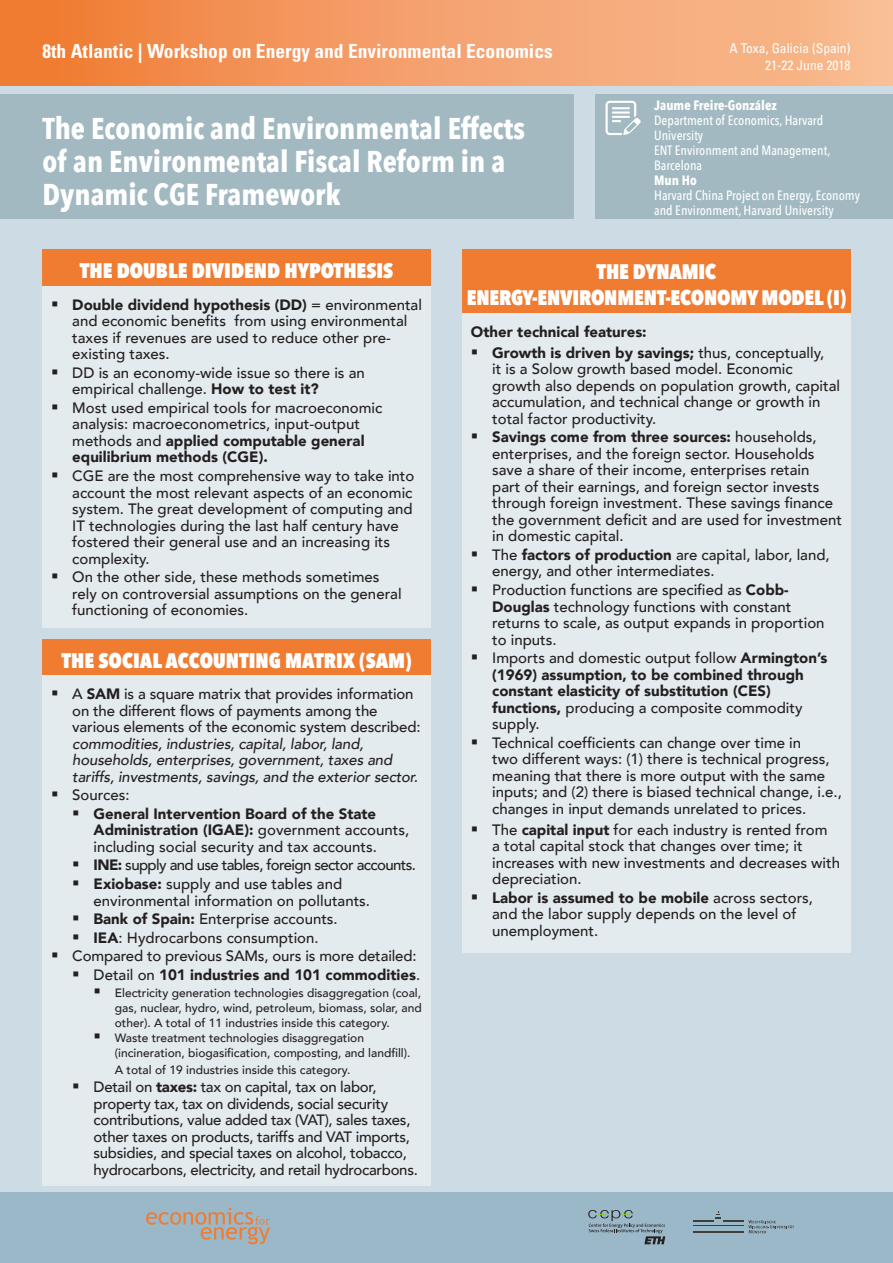
<style>
.page{position:relative;width:893px;height:1263px;background:#fff}
.page>*{position:absolute;margin:0;border:0;box-sizing:border-box;transform-origin:0 0}
.t1{font:700 30px/33px "Avenir Next Condensed";color:#fff}
.t2{font:800 21px/25.2px "Avenir Next Condensed";color:#fff;text-align:center}
.t3{font:700 condensed 19.5px "Univers";color:#fff}
.t4{font:500 15px/16.5px "Avenir";color:#231f20}
.t5{font:italic 500 15px/16.5px "Avenir";letter-spacing:-.01em;color:#231f20}
.t6{font:500 15px/16.5px "Avenir";letter-spacing:-.02em;color:#231f20}
.t7{font:900 15px/16.5px "Avenir";color:#231f20}
.t8{font:500 15px "Avenir";letter-spacing:-.04em;color:#231f20}
.t9{font:500 13.5px/15px "Avenir Next Condensed";color:#fff}
.t10{font:condensed 13.5px/16.2px "Univers";color:#fff;text-align:right}
.t11{font:700 13.5px "Avenir Next Condensed";color:#fff}
.t12{font:500 12px/15px "Avenir";color:#231f20;text-align:justify}
.s1{font-weight:900}
.s2{font-style:normal}
.s3{font-weight:900;font-style:normal}
.s4{font-weight:500}
</style>
<div class="page">
<div style="left:0;top:1193px;width:893px;height:70px;background:#9bb8c9"></div>
<div style="left:0;top:85px;width:893px;height:1108px;background:#cddbe4"></div>
<div style="left:0;top:0;width:893px;height:85px;background:linear-gradient(to right,#f07d38,#f9c09a)"></div>
<svg style="left:146px;top:1208px;width:124px;height:36px"></svg>
<hr style="left:724px;top:1220px;width:20px;height:2px;background:#3e3f3a">
<svg style="left:748px;top:1220px;width:46px;height:13px"></svg>
<hr style="left:693px;top:1220px;width:20px;height:2px;background:#3e3f3a">
<hr style="left:693px;top:1231px;width:51px;height:2px;background:#3e3f3a">
<hr style="left:693px;top:1225px;width:51px;height:1px;background:#3e3f3a">
<svg style="left:716px;top:1211px;width:5px;height:8px"></svg>
<svg style="left:588px;top:1210px;width:77px;height:34px"></svg>
<div style="left:0;top:94px;width:573px;height:125px;background:#a2b9c2"></div>
<div style="left:595px;top:94px;width:298px;height:125px;background:#a2b9c2"></div>
<svg style="left:605px;top:101px;width:36px;height:34px"></svg>
<div style="left:43px;top:250px;width:388px;height:36px;background:#f07c32"></div>
<div style="left:43px;top:639px;width:388px;height:36px;background:#f07c32"></div>
<div style="left:462px;top:250px;width:388px;height:63px;background:#f07c32"></div>
<div style="left:43px;top:286px;width:388px;height:341px;background:#e4ebee"></div>
<div style="left:43px;top:675px;width:388px;height:511px;background:#e4ebee"></div>
<div style="left:462px;top:313px;width:388px;height:640px;background:#e4ebee"></div>
<h3 class="t3" style="left:43px;top:39px;width:512px">8th Atlantic | Workshop on Energy and Environmental Economics</h3>
<p class="t10" style="left:729px;top:40px;width:123px">A Toxa, Galicia (Spain)<br>21-22 June 2018</p>
<p class="t1" style="left:43px;top:111px;width:484px">The Economic and Environmental Effects of an Environmental Fiscal Reform in a<br>Dynamic CGE Framework</p>
<p class="t11" style="left:654px;top:97px;width:124px">Jaume Freire-González</p>
<p class="t9" style="left:654px;top:113px;width:171px">Department of Economics, Harvard<br>University</p>
<p class="t9" style="left:654px;top:143px;width:178px">ENT Environment and Management,<br>Barcelona</p>
<p class="t11" style="left:654px;top:172px;width:44px">Mun Ho</p>
<p class="t9" style="left:654px;top:188px;width:207px">Harvard China Project on Energy, Economy and Environment, Harvard University</p>
<p class="t2" style="left:80px;top:258px;width:315px">THE DOUBLE DIVIDEND HYPOTHESIS</p>
<p class="t4" style="left:72px;top:295px;width:351px;text-indent:-21px">▪ <span class="s1">Double dividend hypothesis (DD)</span> = environmental and economic benefits from using environmental taxes if revenues are used to reduce other pre&shy;existing taxes.</p>
<p class="t4" style="left:72px;top:363px;width:294px;text-indent:-21px">▪ DD is an economy-wide issue so there is an empirical challenge. <span class="s1">How to test it?</span></p>
<p class="t4" style="left:72px;top:399px;width:312px;text-indent:-21px">▪ Most used empirical tools for macroeconomic analysis: macroeconometrics, input-output methods and <span class="s1">applied computable general equilibrium methods (CGE).</span></p>
<p class="t4" style="left:72px;top:467px;width:344px;text-indent:-21px">▪ CGE are the most comprehensive way to take into account the most relevant aspects of an economic system. The great development of computing and IT technologies during the last half century have fostered their general use and an increasing its complexity.</p>
<p class="t4" style="left:72px;top:568px;width:331px;text-indent:-21px">▪ On the other side, these methods sometimes rely on controversial assumptions on the general functioning of economies.</p>
<p class="t2" style="left:62px;top:647px;width:351px">THE SOCIAL ACCOUNTING MATRIX (SAM)</p>
<p class="t5" style="left:72px;top:686px;width:350px;text-indent:-21px">▪ <span class="s2">A</span> <span class="s3">SAM</span> <span class="s2">is a square matrix that provides information on the different flows of payments among the various elements of the economic system described: </span>commodities, industries, capital, labor, land, households, enterprises, government, taxes and tariffs, investments, savings, and the exterior sector.</p>
<p class="t4" style="left:51px;top:786px;width:80px">▪ Sources:</p>
<p class="t4" style="left:94px;top:804px;width:317px;text-indent:-21px">▪ <span class="s1">General Intervention Board of the State<br>Administration (IGAE):</span> government accounts, including social security and tax accounts.</p>
<p class="t8" style="left:72px;top:852px;width:345px">▪ <span class="s1">INE:</span> supply and use tables, foreign sector accounts.</p>
<p class="t4" style="left:94px;top:875px;width:278px;text-indent:-21px">▪ <span class="s1">Exiobase:</span> supply and use tables and environmental information on pollutants.</p>
<p class="t4" style="left:72px;top:910px;width:267px">▪ <span class="s1">Bank of Spain:</span> Enterprise accounts.</p>
<p class="t4" style="left:72px;top:928px;width:248px">▪ <span class="s1">IEA</span>: Hydrocarbons consumption.</p>
<p class="t4" style="left:51px;top:947px;width:367px">▪ Compared to previous SAMs, ours is more detailed:</p>
<p class="t7" style="left:72px;top:966px;width:349px">▪ <span class="s4">Detail on</span> 101 industries and 101 commodities<span class="s4">.</span></p>
<p class="t12" style="left:115px;top:985px;width:309px;text-indent:-21px">▪ Electricity generation technologies disaggregation (coal, gas, nuclear, hydro, wind, petroleum, biomass, solar, and other). A total of 11 industries inside this category.</p>
<p class="t12" style="left:115px;top:1030px;width:297px;text-indent:-21px">▪ Waste treatment technologies disaggregation (incineration, biogasification, composting, and landfill).</p>
<p class="t12" style="left:115px;top:1061px;width:237px">A total of 19 industries inside this category.</p>
<p class="t6" style="left:94px;top:1078px;width:326px;text-indent:-21px">▪ Detail on <span class="s1">taxes:</span> tax on capital, tax on labor, property tax, tax on dividends, social security contributions, value added tax (VAT), sales taxes, other taxes on products, tariffs and VAT imports, subsidies, and special taxes on alcohol, tobacco, hydrocarbons, electricity, and retail hydrocarbons.</p>
<p class="t2" style="left:467px;top:259px;width:381px">THE DYNAMIC<br>ENERGY-ENVIRONMENT-ECONOMY MODEL (I)</p>
<p class="t7" style="left:471px;top:323px;width:177px">Other technical features:</p>
<p class="t4" style="left:492px;top:343px;width:349px;text-indent:-21px">▪ <span class="s1">Growth is driven by savings;</span> thus, conceptually,<br>it is a Solow growth based model. Economic growth also depends on population growth, capital accumulation, and technical change or growth in total factor productivity.</p>
<p class="t4" style="left:492px;top:428px;width:351px;text-indent:-21px">▪ <span class="s1">Savings come from three sources:</span> households, enterprises, and the foreign sector. Households save a share of their income, enterprises retain<br>part of their earnings, and foreign sector invests through foreign investment. These savings finance the government deficit and are used for investment in domestic capital.</p>
<p class="t4" style="left:492px;top:546px;width:339px;text-indent:-21px">▪ The <span class="s1">factors of production</span> are capital, labor, land, energy, and other intermediates.</p>
<p class="t4" style="left:492px;top:581px;width:334px;text-indent:-21px">▪ Production functions are specified as <span class="s1">Cobb-Douglas</span> technology functions with constant returns to scale, as output expands in proportion to inputs.</p>
<p class="t7" style="left:492px;top:649px;width:337px;text-indent:-21px">▪ <span class="s4">Imports and domestic output follow</span> Armington’s (1969) assumption, to be combined through constant elasticity of substitution (CES) functions, <span class="s4">producing a composite commodity supply.</span></p>
<p class="t4" style="left:492px;top:733px;width:351px;text-indent:-21px">▪ Technical coefficients can change over time in<br>two different ways: (1) there is technical progress, meaning that there is more output with the same inputs; and (2) there is biased technical change, i.e., changes in input demands unrelated to prices.</p>
<p class="t4" style="left:492px;top:820px;width:349px;text-indent:-21px">▪ The <span class="s1">capital input</span> for each industry is rented from<br>a total capital stock that changes over time; it increases with new investments and decreases with depreciation.</p>
<p class="t4" style="left:492px;top:888px;width:322px;text-indent:-21px">▪ <span class="s1">Labor is assumed to be mobile</span> across sectors, and the labor supply depends on the level of unemployment.</p>
</div>
